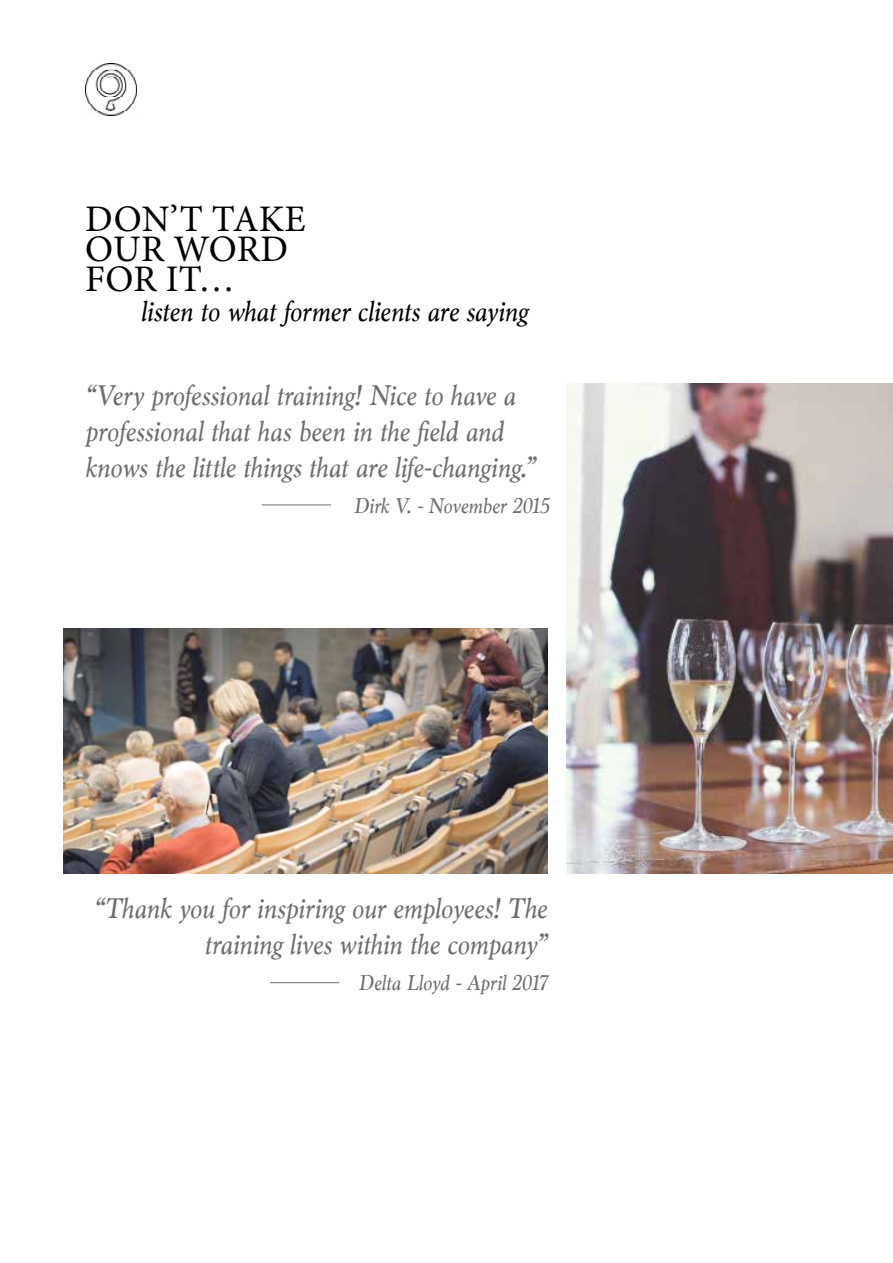
<style>
.page{position:relative;width:893px;height:1263px;background:#fff}
.page>*{position:absolute;margin:0;border:0;box-sizing:border-box;transform-origin:0 0}
.t1{font:37.5px/30px "Minion Pro";letter-spacing:.005em;color:#000}
.t2{font:italic 30px/36px "Marion";letter-spacing:-.005em;color:#6d6e71;text-align:right}
.t3{font:italic 30px "Marion";letter-spacing:-.005em;color:#000}
.t4{font:italic 22.5px "Marion";color:#6d6e71}
</style>
<div class="page">
<img style="left:566px;top:384px;width:327px;height:489px">
<hr style="left:270px;top:982px;width:69px;height:1px;background:#6d6e71">
<hr style="left:262px;top:504px;width:69px;height:1px;background:#6d6e71">
<img style="left:85px;top:64px;width:52px;height:52px">
<img style="left:64px;top:628px;width:483px;height:245px">
<p class="t1" style="left:85px;top:205px;width:222px">DON’T TAKE<br>OUR WORD<br>FOR IT…</p>
<p class="t3" style="left:141px;top:291px;width:389px">listen to what former clients are saying</p>
<p class="t2" style="left:85px;top:377px;width:452px;text-align:left">“Very professional training! Nice to have a professional that has been in the field and knows the little things that are life-changing.”</p>
<p class="t4" style="left:353px;top:491px;width:197px">Dirk V. - November 2015</p>
<p class="t2" style="left:94px;top:890px;width:455px">“Thank you for inspiring our employees! The training lives within the company”</p>
<p class="t4" style="left:358px;top:968px;width:190px">Delta Lloyd - April 2017</p>
</div>
